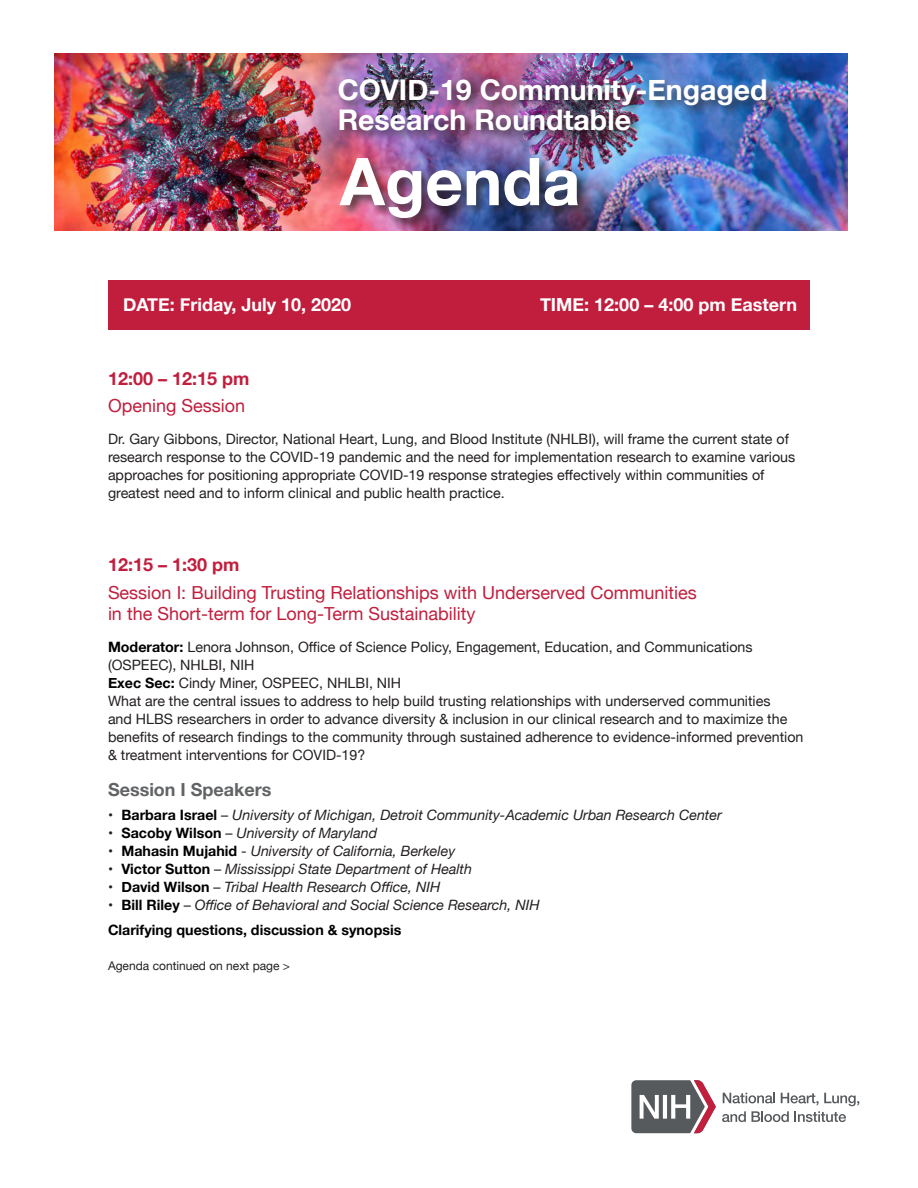
<style>
.page{position:relative;width:918px;height:1188px;background:#fff}
.page>*{position:absolute;margin:0;border:0;box-sizing:border-box;transform-origin:0 0}
.category{font:700 66px "Helvetica Neue";color:#fff}
.category-2{font:700 28.5px/30px "Helvetica Neue";color:#fff}
.category-3{font:18px/21px "Helvetica Neue";color:#c11e3d}
.category_bold{font:700 18px "Helvetica Neue";color:#fff}
.category_bold-2{font:700 18px "Helvetica Neue";color:#c11e3d}
.sub_category{font:700 18px "Helvetica Neue";color:#616365}
.text{font:14.25px/18px "Helvetica Neue";color:#231f20}
.t1{font:italic 14.25px "Helvetica Neue";color:#231f20}
.text-2{font:700 14.25px "Helvetica Neue";color:#000}
.text-3{font:12px "Helvetica Neue";color:#231f20}
.s1{font-weight:700;color:#000}
.s2{font-style:normal}
.s3{font-weight:700;font-style:normal;color:#000}
</style>
<div class="page">
<img style="left:54px;top:54px;width:794px;height:177px">
<svg style="left:631px;top:1080px;width:85px;height:53px"></svg>
<svg style="left:722px;top:1093px;width:137px;height:29px"></svg>
<div style="left:108px;top:280px;width:702px;height:50px;background:#c11e3d"></div>
<div style="left:337px;top:155px;width:253px;height:76px;background:#231f20;opacity:.75"></div>
<div style="left:335px;top:75px;width:444px;height:68px;background:#231f20;opacity:.75"></div>
<p class="category-2" style="left:338px;top:76px;width:432px">COVID-19 Community-Engaged<br>Research Roundtable</p>
<p class="category" style="left:340px;top:130px;width:242px">Agenda</p>
<p class="category_bold" style="left:123px;top:291px;width:230px">DATE: Friday, July 10, 2020</p>
<p class="category_bold" style="left:540px;top:291px;width:259px">TIME: 12:00 – 4:00 pm Eastern</p>
<p class="category_bold-2" style="left:108px;top:364px;width:143px">12:00 – 12:15 pm</p>
<p class="category-3" style="left:108px;top:397px;width:139px">Opening Session</p>
<p class="text" style="left:108px;top:431px;width:689px">Dr. Gary Gibbons, Director, National Heart, Lung, and Blood Institute (NHLBI), will frame the current state of research response to the COVID-19 pandemic and the need for implementation research to examine various approaches for positioning appropriate COVID-19 response strategies effectively within communities of greatest need and to inform clinical and public health practice.</p>
<p class="category_bold-2" style="left:108px;top:551px;width:133px">12:15 – 1:30 pm</p>
<p class="category-3" style="left:108px;top:583px;width:590px">Session I: Building Trusting Relationships with Underserved Communities in the Short-term for Long-Term Sustainability</p>
<p class="text" style="left:108px;top:638px;width:646px"><span class="s1">Moderator:</span> Lenora Johnson, Office of Science Policy, Engagement, Education, and Communications (OSPEEC), NHLBI, NIH</p>
<p class="text" style="left:108px;top:674px;width:295px"><span class="s1">Exec Sec:</span> Cindy Miner, OSPEEC, NHLBI, NIH</p>
<p class="text" style="left:108px;top:692px;width:697px">What are the central issues to address to help build trusting relationships with underserved communities<br>and HLBS researchers in order to advance diversity &amp; inclusion in our clinical research and to maximize the benefits of research findings to the community through sustained adherence to evidence-informed prevention &amp; treatment interventions for COVID-19?</p>
<p class="sub_category" style="left:108px;top:775px;width:165px">Session I Speakers</p>
<p class="t1" style="left:108px;top:805px;width:615px"><span class="s2">•</span> <span class="s3">Barbara Israel</span> <span class="s2">–</span> University of Michigan, Detroit Community-Academic Urban Research Center</p>
<p class="t1" style="left:108px;top:823px;width:271px"><span class="s2">•</span> <span class="s3">Sacoby Wilson</span> <span class="s2">–</span> University of Maryland</p>
<p class="t1" style="left:108px;top:841px;width:349px"><span class="s2">•</span> <span class="s3">Mahasin Mujahid</span> <span class="s2">-</span> University of California, Berkeley</p>
<p class="t1" style="left:108px;top:859px;width:365px"><span class="s2">•</span> <span class="s3">Victor Sutton</span> <span class="s2">–</span> Mississippi State Department of Health</p>
<p class="t1" style="left:108px;top:877px;width:334px"><span class="s2">•</span> <span class="s3">David Wilson</span> <span class="s2">–</span> Tribal Health Research Office, NIH</p>
<p class="t1" style="left:108px;top:895px;width:433px"><span class="s2">•</span> <span class="s3">Bill Riley</span> <span class="s2">–</span> Office of Behavioral and Social Science Research, NIH</p>
<p class="text-2" style="left:108px;top:919px;width:295px">Clarifying questions, discussion &amp; synopsis</p>
<p class="text-3" style="left:108px;top:957px;width:184px">Agenda continued on next page &gt;</p>
</div>
